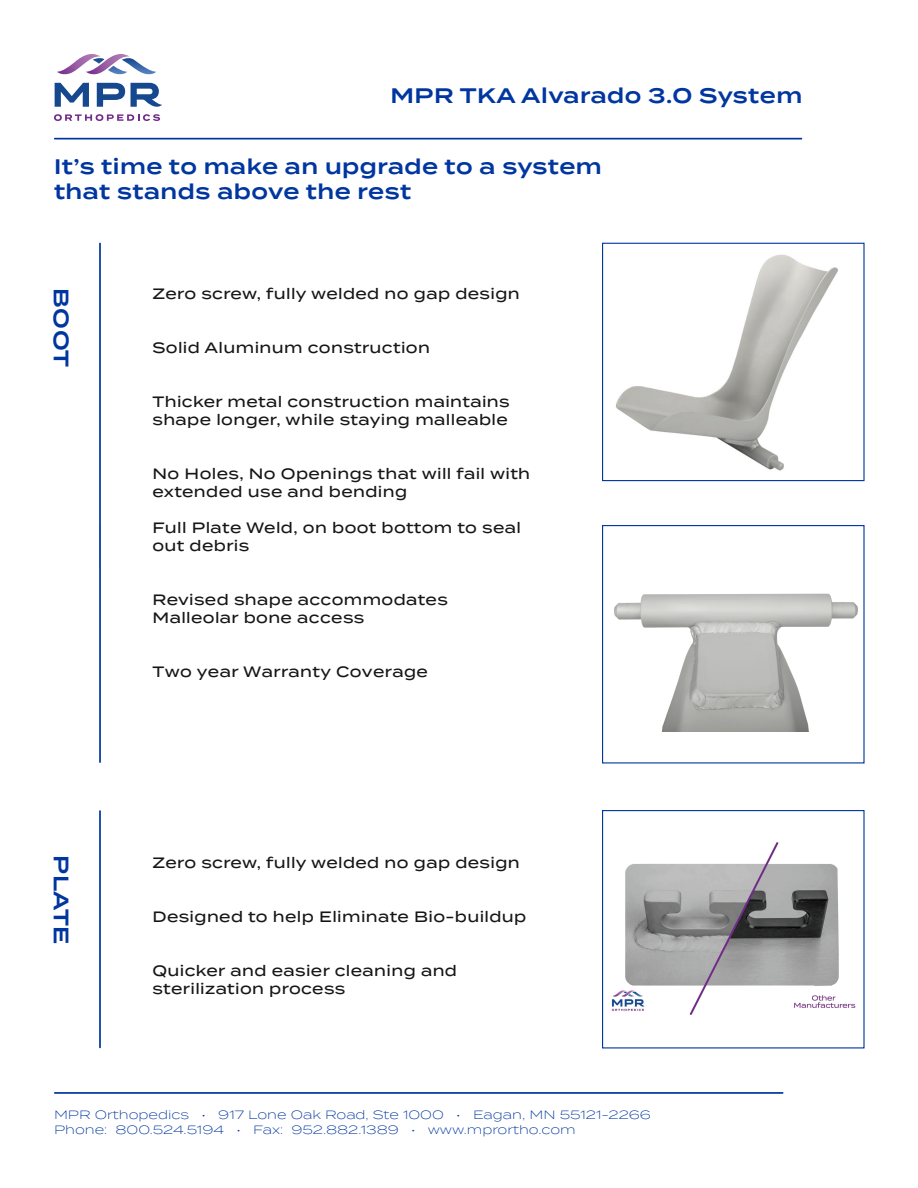
<style>
.page{position:relative;width:918px;height:1188px;background:#fff}
.page>*{position:absolute;margin:0;border:0;box-sizing:border-box;transform-origin:0 0}
.t1{font:600 21px/25.2px "Termina";letter-spacing:.025em;color:#0036a0}
.t2{font:500 15px/18px "Termina";letter-spacing:.025em;color:#161616}
.t3{font:300 12px/14.4px "Termina";color:#0036a0;scale:1.05 1}
</style>
<div class="page">
<img style="left:614px;top:593px;width:244px;height:138px">
<img style="left:616px;top:254px;width:222px;height:217px">
<img style="left:611px;top:842px;width:245px;height:173px">
<svg style="left:54px;top:114px;width:106px;height:7px"></svg>
<svg style="left:55px;top:83px;width:34px;height:24px"></svg>
<svg style="left:97px;top:83px;width:28px;height:24px"></svg>
<svg style="left:131px;top:83px;width:31px;height:24px"></svg>
<svg style="left:57px;top:54px;width:99px;height:21px"></svg>
<hr style="left:54px;top:138px;width:748px;height:2px;background:#0036a0">
<hr style="left:54px;top:1092px;width:730px;height:2px;background:#0036a0">
<div style="left:602px;top:243px;width:263px;height:238px;border:1px solid #0036a0"></div>
<div style="left:602px;top:810px;width:263px;height:238px;border:1px solid #0036a0"></div>
<hr style="left:99px;top:810px;width:2px;height:238px;background:#0036a0">
<div style="left:602px;top:525px;width:263px;height:238px;border:1px solid #0036a0"></div>
<svg style="left:99px;top:243px;width:2px;height:520px"></svg>
<div style="left:607px;top:843px;width:99px;height:20px;background:#fff"></div>
<h1 class="t1" style="left:390px;top:83px;width:413px">MPR TKA Alvarado 3.0 System</h1>
<h1 class="t1" style="left:54px;top:154px;width:549px">It’s time to make an upgrade to a system that stands above the rest</h1>
<h1 class="t1" style="left:74px;top:288px;width:81px;rotate:90deg">BOOT</h1>
<p class="t2" style="left:152px;top:285px;width:369px">Zero screw, fully welded no gap design</p>
<p class="t2" style="left:152px;top:339px;width:279px">Solid Aluminum construction</p>
<p class="t2" style="left:152px;top:393px;width:359px">Thicker metal construction maintains shape longer, while staying malleable</p>
<p class="t2" style="left:152px;top:465px;width:379px">No Holes, No Openings that will fail with extended use and bending</p>
<p class="t2" style="left:152px;top:519px;width:370px">Full Plate Weld, on boot bottom to seal out debris</p>
<p class="t2" style="left:152px;top:591px;width:297px">Revised shape accommodates<br>Malleolar bone access</p>
<h1 class="t1" style="left:74px;top:855px;width:91px;rotate:90deg">PLATE</h1>
<p class="t2" style="left:152px;top:663px;width:277px">Two year Warranty Coverage</p>
<p class="t2" style="left:152px;top:854px;width:369px">Zero screw, fully welded no gap design</p>
<p class="t2" style="left:152px;top:908px;width:375px">Designed to help Eliminate Bio-buildup</p>
<p class="t2" style="left:152px;top:962px;width:306px">Quicker and easier cleaning and sterilization process</p>
<p class="t3" style="left:54px;top:1107px;width:570px">MPR Orthopedics • 917 Lone Oak Road, Ste 1000 • Eagan, MN 55121-2266<br>Phone: 800.524.5194 • Fax: 952.882.1389 • www.mprortho.com</p>
</div>
